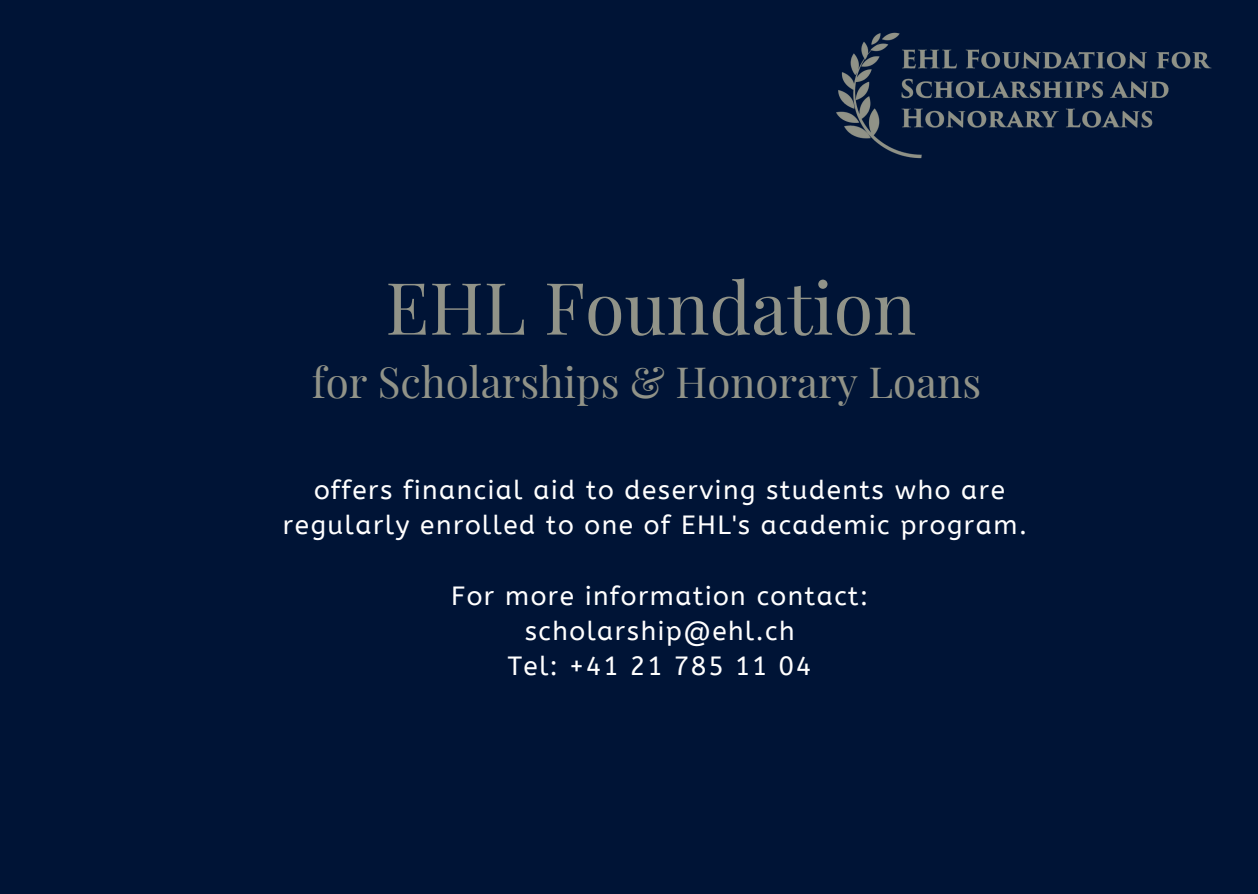
<style>
.page{position:relative;width:1258px;height:894px;background:#fff}
.page>*{position:absolute;margin:0;border:0;box-sizing:border-box;transform-origin:0 0}
.t1{font:72px "Playfair Display";color:#919388}
.t2{font:42px "Playfair Display";color:#919388}
.t3{font:26.1px/35.4px "A Bee Zee";letter-spacing:.055em;color:#fff;text-align:center}
</style>
<div class="page">
<div style="left:0;top:0;width:1258px;height:893px;background:#001436"></div>
<img style="left:836px;top:32px;width:376px;height:127px">
<h1 class="t1" style="left:385px;top:257px;width:532px">EHL Foundation</h1>
<h2 class="t2" style="left:312px;top:352px;width:671px">for Scholarships &amp; Honorary Loans</h2>
<p class="t3" style="left:283px;top:472px;width:745px">offers financial aid to deserving students who are regularly enrolled to one of EHL's academic program.</p>
<p class="t3" style="left:451px;top:578px;width:418px">For more information contact: scholarship@ehl.ch<br>Tel: +41 21 785 11 04</p>
</div>
